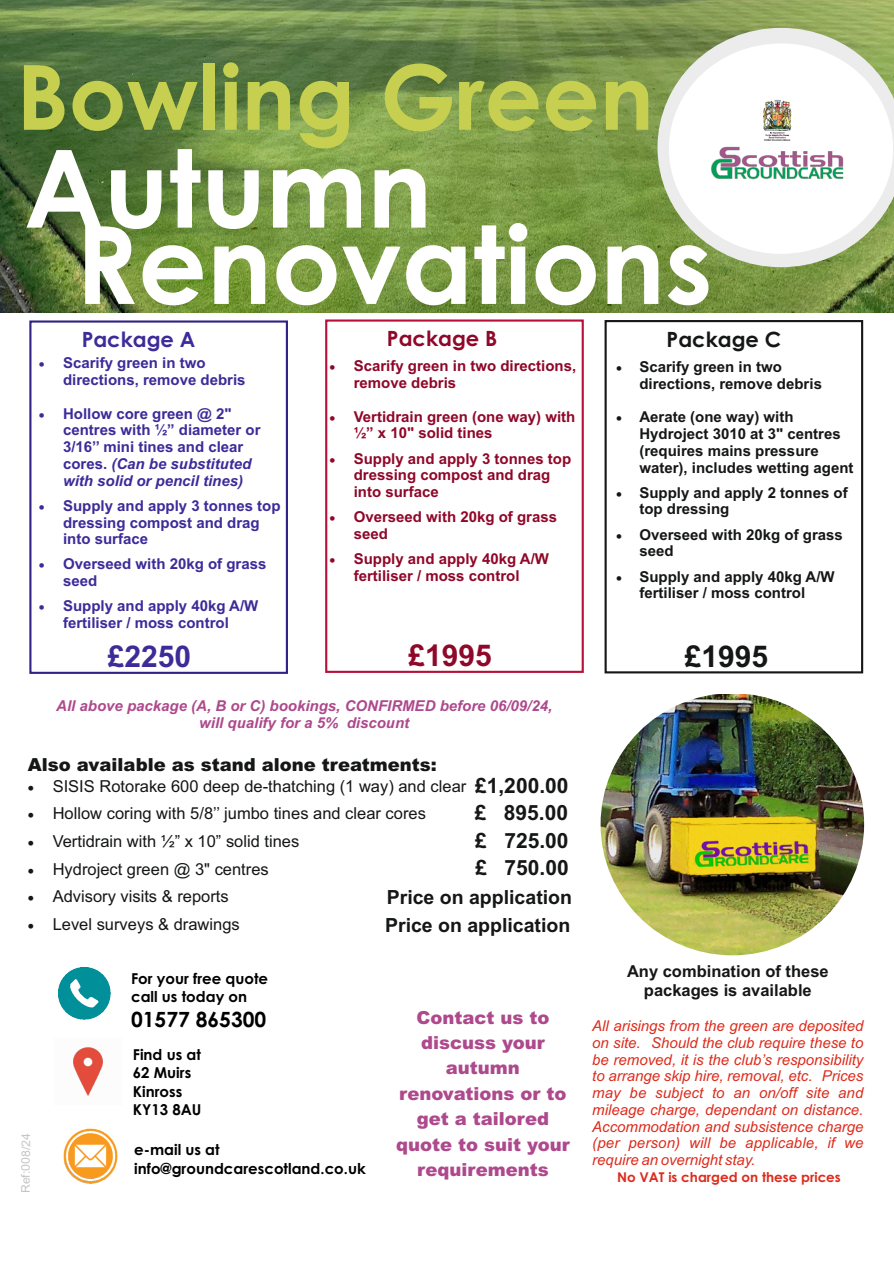
<style>
.page{position:relative;width:894px;height:1263px;background:#fff}
.page>*{position:absolute;margin:0;border:0;box-sizing:border-box;transform-origin:0 0}
.t1{font:700 108px/76.3px "Century Gothic";color:#fff}
.t2{font:700 90px "Century Gothic";color:#c6cf4f}
.t3{font:700 30px "Arial";color:#3c2b99}
.t4{font:700 30px "Arial";color:#8f0729}
.t5{font:700 30px "Arial";color:#151616}
.t6{font:700 21px/27.5px "Arial";color:#151616}
.t7{font:700 21px "Century Gothic";color:#000}
.t8{font:700 21px "Century Gothic";color:#3c2b99}
.t9{font:700 21px "Century Gothic";color:#8f0729}
.t10{font:700 21px "Century Gothic";color:#151616}
.t11{font:700 19.5px "Arial";color:#151616}
.t12{font:900 18px/25.3px "Arial";color:#ad498c;text-align:center}
.t13{font:900 18px "Arial";color:#151616}
.t14{font:16.5px "Arial";color:#151616}
.t15{font:700 16.5px/18.5px "Arial";color:#151616;text-align:center}
.t16{font:italic 15px/16.8px "Arial";letter-spacing:.01em;color:#dd2b1c;text-align:justify}
.t17{font:700 15px/16.8px "Arial";color:#3c2b99}
.t18{font:700 15px/16.8px "Arial";color:#151616}
.t19{font:700 15px/16.8px "Arial";color:#8f0729}
.t20{font:700 15px/18.1px "Century Gothic";color:#000}
.t21{font:italic 700 15px "Arial";color:#ad498c}
.t22{font:700 13.5px "Century Gothic";color:#dd2b1c}
.t23{font:12px "Arial";color:#c5c5c5}
.s1{font-style:italic}
</style>
<div class="page">
<div style="left:605px;top:320px;width:258px;height:353px;border:2px solid #151616"></div>
<img style="left:58px;top:968px;width:52px;height:51px">
<img style="left:63px;top:1129px;width:55px;height:54px">
<img style="left:73px;top:1047px;width:30px;height:49px">
<img style="left:0;top:0;width:894px;height:312px">
<svg style="left:657px;top:28px;width:237px;height:239px;background:#afbe92"></svg>
<div style="left:669px;top:43px;width:224px;height:211px;background:#fff;border-radius:50%"></div>
<img style="left:711px;top:99px;width:133px;height:81px">
<img style="left:601px;top:695px;width:263px;height:260px">
<div style="left:29px;top:320px;width:259px;height:354px;border:2px solid #332285"></div>
<div style="left:325px;top:319px;width:259px;height:354px;border:2px solid #b80f38"></div>
<h2 class="t2" style="left:17px;top:62px;width:639px">Bowling Green</h2>
<h1 class="t1" style="left:75px;top:160px;width:639px;text-indent:-51px">Autumn<br>Renovations</h1>
<h3 class="t8" style="left:82px;top:331px;width:115px">Package A</h3>
<p class="t17" style="left:63px;top:356px;width:184px;text-indent:-24px">• Scarify green in two directions, remove debris</p>
<p class="t17" style="left:63px;top:406px;width:199px;text-indent:-24px">• Hollow core green @ 2" centres with ½” diameter or<br>3/16’’ mini tines and clear cores. <span class="s1">(Can be substituted with solid or pencil tines)</span></p>
<p class="t17" style="left:63px;top:498px;width:219px;text-indent:-24px">• Supply and apply 3 tonnes top dressing compost and drag into surface</p>
<p class="t17" style="left:63px;top:557px;width:205px;text-indent:-24px">• Overseed with 20kg of grass seed</p>
<p class="t17" style="left:39px;top:599px;width:221px;text-align:center">• Supply and apply 40kg A/W fertiliser / moss control</p>
<h3 class="t9" style="left:387px;top:330px;width:112px">Package B</h3>
<p class="t19" style="left:354px;top:359px;width:224px;text-indent:-24px">• Scarify green in two directions, remove debris</p>
<p class="t19" style="left:354px;top:409px;width:223px;text-indent:-24px">• Vertidrain green (one way) with ½” x 10" solid tines</p>
<p class="t19" style="left:354px;top:451px;width:219px;text-indent:-24px">• Supply and apply 3 tonnes top dressing compost and drag into surface</p>
<p class="t19" style="left:354px;top:510px;width:205px;text-indent:-24px">• Overseed with 20kg of grass seed</p>
<p class="t19" style="left:329px;top:552px;width:221px;text-align:center">• Supply and apply 40kg A/W fertiliser / moss control</p>
<h3 class="t10" style="left:667px;top:332px;width:116px">Package C</h3>
<p class="t18" style="left:639px;top:360px;width:184px;text-indent:-23px">• Scarify green in two directions, remove debris</p>
<p class="t18" style="left:639px;top:410px;width:216px;text-indent:-23px">• Aerate (one way) with<br>Hydroject 3010 at 3" centres (requires mains pressure water), includes wetting agent</p>
<p class="t18" style="left:639px;top:485px;width:210px;text-indent:-23px">• Supply and apply 2 tonnes of top dressing</p>
<p class="t18" style="left:639px;top:527px;width:205px;text-indent:-23px">• Overseed with 20kg of grass seed</p>
<p class="t18" style="left:616px;top:569px;width:220px;text-align:center">• Supply and apply 40kg A/W fertiliser / moss control</p>
<h3 class="t3" style="left:108px;top:645px;width:85px">£2250</h3>
<h3 class="t4" style="left:408px;top:644px;width:85px">£1995</h3>
<h3 class="t5" style="left:685px;top:645px;width:85px">£1995</h3>
<p class="t21" style="left:56px;top:700px;width:497px">All above package (A, B or C) bookings, CONFIRMED before 06/09/24,</p>
<p class="t21" style="left:199px;top:717px;width:212px">will qualify for a 5% discount</p>
<p class="t13" style="left:28px;top:758px;width:410px">Also available as stand alone treatments:</p>
<p class="t14" style="left:28px;top:780px;width:440px">• SISIS Rotorake 600 deep de-thatching (1 way) and clear</p>
<p class="t14" style="left:28px;top:807px;width:400px">• Hollow coring with 5/8’’ jumbo tines and clear cores</p>
<p class="t14" style="left:28px;top:835px;width:273px">• Vertidrain with ½” x 10” solid tines</p>
<p class="t14" style="left:28px;top:863px;width:242px">• Hydroject green @ 3" centres</p>
<h3 class="t6" style="left:475px;top:774px;width:95px">£1,200.00 £ 895.00</h3>
<h3 class="t6" style="left:475px;top:829px;width:95px;line-height:27px">£ 725.00 £ 750.00</h3>
<p class="t14" style="left:28px;top:890px;width:202px">• Advisory visits &amp; reports</p>
<p class="t14" style="left:28px;top:918px;width:213px">• Level surveys &amp; drawings</p>
<p class="t20" style="left:131px;top:971px;width:139px">For your free quote call us today on</p>
<h3 class="t7" style="left:131px;top:1011px;width:137px">01577 865300</h3>
<p class="t23" style="left:21px;top:1193px;width:61px;rotate:-89deg">Ref:008/24</p>
<p class="t20" style="left:133px;top:1047px;width:70px">Find us at<br>62 Muirs<br>Kinross<br>KY13 8AU</p>
<p class="t20" style="left:134px;top:1142px;width:233px">e-mail us at info@groundcarescotland.co.uk</p>
<h3 class="t11" style="left:387px;top:890px;width:187px">Price on application</h3>
<h3 class="t11" style="left:385px;top:918px;width:187px">Price on application</h3>
<p class="t12" style="left:396px;top:1006px;width:175px">Contact us to discuss your autumn renovations or to get a tailored quote to suit your requirements</p>
<p class="t15" style="left:627px;top:964px;width:203px">Any combination of these packages is available</p>
<p class="t16" style="left:592px;top:1019px;width:273px">All arisings from the green are deposited on site. Should the club require these to be removed, it is the club’s responsibility to arrange skip hire, removal, etc. Prices may be subject to an on/off site and mileage charge, dependant on distance.<br>Accommodation and subsistence charge (per person) will be applicable, if we require an overnight stay.</p>
<p class="t22" style="left:617px;top:1172px;width:225px">No VAT is charged on these prices</p>
</div>
